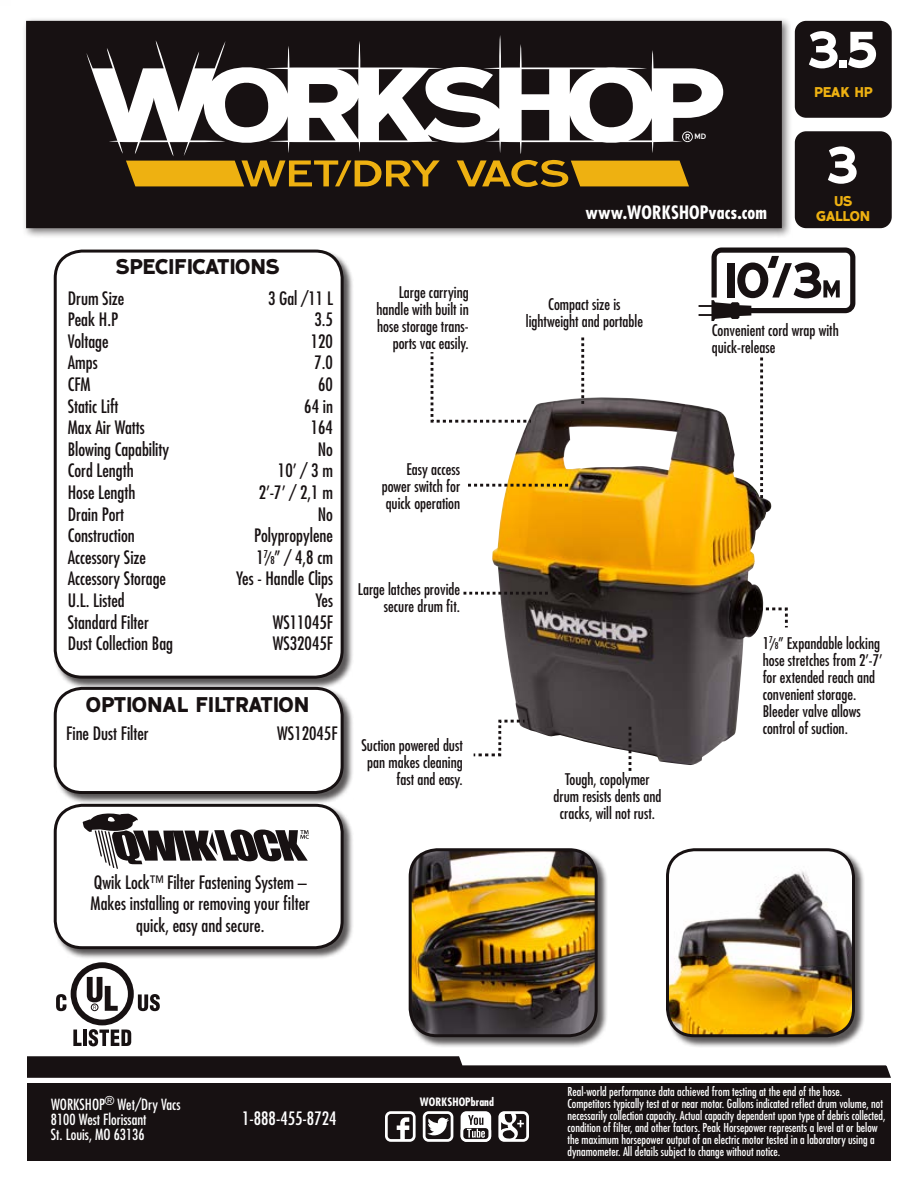
<style>
.page{position:relative;width:918px;height:1188px;background:#fff}
.page>*{position:absolute;margin:0;border:0;box-sizing:border-box;transform-origin:0 0}
.t1{font:54px/115.4px "LHF Garner BOLD";color:#fff;text-align:center}
.t2{font:22.5px "LHF Garner BOLD";letter-spacing:.005em;color:#171112}
.t3{font:condensed 18px/21.6px "Futura";color:#171112}
.t4{font:700 condensed 18px "Futura";letter-spacing:.005em;color:#fff}
.t5{font:condensed 18px "Futura";color:#fff}
.t6{font:condensed 15.6px/17.1px "Futura";color:#171112;text-align:right}
.t7{font:condensed 15px/15px "Futura";color:#fff}
.t8{font:15px "LHF Garner BOLD";color:#eeb111}
.t9{font:condensed 12px/12px "Futura";color:#fff}
.t10{font:700 condensed 11.25px "Futura";letter-spacing:.005em;color:#fff}
.t11{font:8.4px "LHF Garner LIGHT";color:#fff}
.s1{font-size:15px}
.s2{font-size:10.5px}
.s3{font-size:15.75px}
.s4{font-size:13.2px}
.s5{font-size:9.15px}
</style>
<div class="page">
<div style="left:22px;top:17px;width:771px;height:222px;background:#231f20;opacity:.6"></div>
<div style="left:27px;top:22px;width:754px;height:205px;background:#171112"></div>
<div style="left:26px;top:21px;width:756px;height:207px;border:2px solid #171112"></div>
<div style="left:796px;top:22px;width:95px;height:95px;background:#171112;border-radius:11px"></div>
<div style="left:795px;top:21px;width:97px;height:97px;border:2px solid #171112;border-radius:11px"></div>
<div style="left:796px;top:132px;width:95px;height:95px;background:#171112;border-radius:11px"></div>
<div style="left:795px;top:131px;width:97px;height:97px;border:2px solid #171112;border-radius:11px"></div>
<svg style="left:126px;top:160px;width:314px;height:26px"></svg>
<svg style="left:457px;top:160px;width:232px;height:27px"></svg>
<svg style="left:86px;top:35px;width:637px;height:121px"></svg>
<svg style="left:682px;top:131px;width:11px;height:11px"></svg>
<div style="left:27px;top:1084px;width:864px;height:77px;background:#171112"></div>
<svg style="left:27px;top:1056px;width:864px;height:22px"></svg>
<svg style="left:56px;top:962px;width:104px;height:84px"></svg>
<div style="left:385px;top:1111px;width:31px;height:31px;border:3px solid #fff;border-radius:5px"></div>
<svg style="left:397px;top:1117px;width:12px;height:24px"></svg>
<div style="left:462px;top:1113px;width:28px;height:27px;background:#fff;border-radius:5px"></div>
<div style="left:461px;top:1111px;width:30px;height:31px;border:3px solid #fff;border-radius:5px"></div>
<div style="left:462px;top:1127px;width:28px;height:13px;background:#171112;border-radius:5px"></div>
<div style="left:461px;top:1125px;width:30px;height:17px;border:3px solid #fff;border-radius:5px"></div>
<svg style="left:467px;top:1115px;width:18px;height:23px"></svg>
<div style="left:498px;top:1111px;width:31px;height:31px;border:3px solid #fff;border-radius:5px"></div>
<div style="left:423px;top:1111px;width:30px;height:31px;border:3px solid #fff;border-radius:5px"></div>
<svg style="left:427px;top:1118px;width:22px;height:17px"></svg>
<svg style="left:499px;top:1112px;width:25px;height:29px"></svg>
<div style="left:55px;top:250px;width:299px;height:440px;background:#231f20;opacity:.75"></div>
<div style="left:55px;top:251px;width:287px;height:426px;background:#fff;border-radius:27px"></div>
<div style="left:54px;top:250px;width:290px;height:429px;border:3px solid #171112;border-radius:27px"></div>
<img style="left:492px;top:397px;width:280px;height:368px">
<svg style="left:760px;top:357px;width:3px;height:141px"></svg>
<svg style="left:430px;top:352px;width:104px;height:72px"></svg>
<div style="left:667px;top:848px;width:198px;height:199px;background:#231f20;opacity:.75"></div>
<img style="left:668px;top:850px;width:186px;height:186px">
<div style="left:666px;top:848px;width:189px;height:189px;border:3px solid #171112;border-radius:27px"></div>
<div style="left:410px;top:848px;width:198px;height:199px;background:#231f20;opacity:.75"></div>
<img style="left:410px;top:850px;width:186px;height:186px">
<div style="left:409px;top:848px;width:189px;height:189px;border:3px solid #171112;border-radius:27px"></div>
<div style="left:55px;top:687px;width:299px;height:117px;background:#231f20;opacity:.75"></div>
<div style="left:55px;top:688px;width:287px;height:105px;background:#fff;border-radius:27px"></div>
<div style="left:54px;top:687px;width:290px;height:107px;border:3px solid #171112;border-radius:27px"></div>
<div style="left:55px;top:804px;width:299px;height:155px;background:#231f20;opacity:.75"></div>
<div style="left:55px;top:805px;width:287px;height:143px;background:#fff;border-radius:27px"></div>
<div style="left:54px;top:804px;width:290px;height:145px;border:3px solid #171112;border-radius:27px"></div>
<svg style="left:83px;top:814px;width:226px;height:55px"></svg>
<svg style="left:473px;top:718px;width:54px;height:40px"></svg>
<svg style="left:629px;top:727px;width:2px;height:44px"></svg>
<svg style="left:464px;top:592px;width:84px;height:3px"></svg>
<svg style="left:468px;top:484px;width:100px;height:3px"></svg>
<svg style="left:746px;top:606px;width:42px;height:24px"></svg>
<svg style="left:581px;top:338px;width:3px;height:66px"></svg>
<svg style="left:699px;top:248px;width:156px;height:73px"></svg>
<h2 class="t2" style="left:116px;top:252px;width:165px">SPECIFICATIONS</h2>
<p class="t3" style="left:68px;top:287px;width:107px">Drum Size<br>Peak H.P<br>Voltage<br>Amps<br>CFM<br>Static Lift<br>Max Air Watts<br>Blowing Capability<br>Cord Length<br>Hose Length<br>Drain Port<br>Construction<br>Accessory Size<br>Accessory Storage<br>U.L. Listed<br>Standard Filter<br>Dust Collection Bag</p>
<p class="t3" style="left:236px;top:287px;width:98px;text-align:right">3 Gal /11 L<br>3.5<br>120<br>7.0<br>60<br>64 in<br>164<br>No<br>10’ / 3 m<br>2’-7’ / 2,1 m<br>No<br>Polypropylene<br>1<sup>7</sup><span class="s1">/</span><span class="s2">8</span>” / 4,8 cm<br>Yes - Handle Clips<br>Yes<br>WS11045F<br>WS32045F</p>
<h2 class="t2" style="left:86px;top:690px;width:225px">OPTIONAL FILTRATION</h2>
<p class="t3" style="left:66px;top:722px;width:84px">Fine Dust Filter</p>
<p class="t3" style="left:277px;top:722px;width:62px">WS12045F</p>
<p class="t6" style="left:376px;top:283px;width:94px">Large carrying handle with built in hose storage trans&shy;ports vac easily.</p>
<p class="t6" style="left:382px;top:461px;width:80px;text-align:justify;text-indent:25px">Easy access power switch for quick operation</p>
<p class="t6" style="left:358px;top:580px;width:104px">Large latches provide secure drum fit.</p>
<p class="t6" style="left:361px;top:737px;width:103px">Suction powered dust pan makes cleaning fast and easy.</p>
<p class="t3" style="left:91px;top:871px;width:221px;text-align:center">Qwik Lock™ Filter Fastening System –<br>Makes installing or removing your filter quick, easy and secure.</p>
<p class="t11" style="left:695px;top:132px;width:13px">MD</p>
<h1 class="t1" style="left:808px;top:-9px;width:70px">3.5<br>3</h1>
<p class="t8" style="left:814px;top:82px;width:60px">PEAK HP</p>
<p class="t8" style="left:834px;top:191px;width:20px">US</p>
<p class="t4" style="left:586px;top:201px;width:183px">www.WORKSHOPvacs.com</p>
<p class="t8" style="left:816px;top:206px;width:56px">GALLON</p>
<p class="t6" style="left:526px;top:295px;width:119px;text-align:center">Compact size is lightweight and portable</p>
<p class="t6" style="left:712px;top:321px;width:128px;text-align:left">Convenient cord wrap with quick-release</p>
<p class="t6" style="left:554px;top:770px;width:109px;text-align:center">Tough, copolymer drum resists dents and cracks, will not rust.</p>
<p class="t6" style="left:763px;top:634px;width:121px;text-align:left"><span class="s3">1</span><sup>7</sup><span class="s4">/</span><span class="s5">8</span><span class="s3">”</span> Expandable locking hose stretches from 2’-7’ for extended reach and convenient storage.<br>Bleeder valve allows control of suction.</p>
<p class="t7" style="left:51px;top:1096px;width:131px">WORKSHOP<sup>®</sup> Wet/Dry Vacs</p>
<p class="t10" style="left:420px;top:1095px;width:76px">WORKSHOPbrand</p>
<p class="t7" style="left:51px;top:1111px;width:97px">8100 West Florissant<br>St. Louis, MO 63136</p>
<p class="t5" style="left:242px;top:1107px;width:96px">1-888-455-8724</p>
<p class="t9" style="left:568px;top:1086px;width:320px">Real-world performance data achieved from testing at the end of the hose.<br>Competitors typically test at or near motor. Gallons indicated reflect drum volume, not necessarily collection capacity. Actual capacity dependent upon type of debris collected, condition of filter, and other factors. Peak Horsepower represents a level at or below the maximum horsepower output of an electric motor tested in a laboratory using a dynamometer. All details subject to change without notice.</p>
</div>
